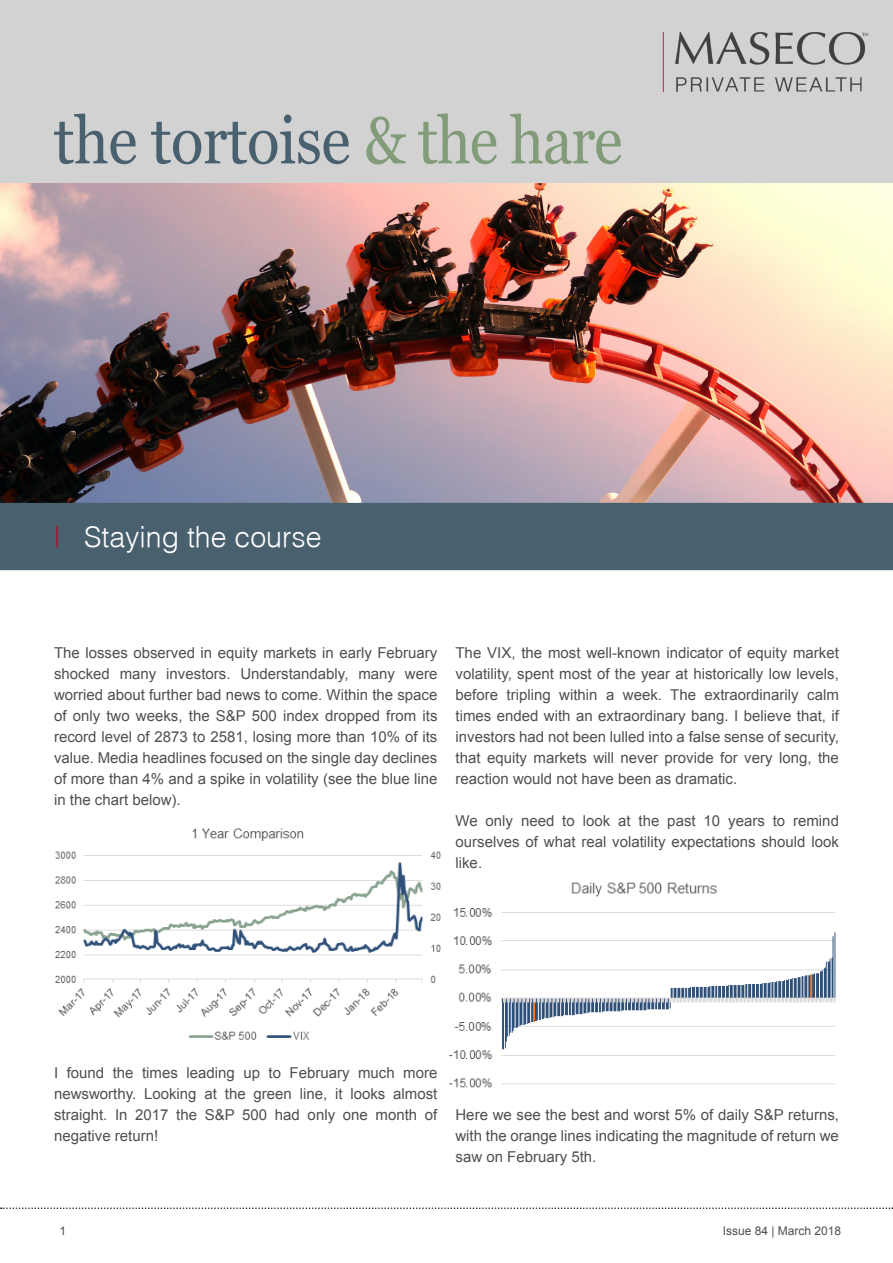
<style>
.page{position:relative;width:893px;height:1263px;background:#fff}
.page>*{position:absolute;margin:0;border:0;box-sizing:border-box;transform-origin:0 0}
.t1{font:66px "Georgia";letter-spacing:-.01em;color:#49606e;scale:.91 1}
.t2{font:300 28.5px "Helvetica";color:#fff}
.t3{font:15px/21px "Arial";color:#4f4f4f;text-align:justify}
.t4{font:12px "Arial";color:#4f4f4f}
.s1{color:#829c79}
.s2{color:#9e1a30}
</style>
<div class="page">
<img style="left:0;top:183px;width:893px;height:320px">
<div style="left:0;top:0;width:893px;height:183px;background:#d2d2d2"></div>
<svg style="left:1px;top:1207px;width:892px;height:2px"></svg>
<div style="left:0;top:503px;width:893px;height:67px;background:#49606e"></div>
<img style="left:55px;top:828px;width:386px;height:212px">
<img style="left:449px;top:882px;width:387px;height:206px">
<p class="t1" style="left:54px;top:101px;width:626px">the tortoise <span class="s1">&amp; the hare</span></p>
<p class="t2" style="left:54px;top:519px;width:269px"><span class="s2">|</span> Staying the course</p>
<p class="t3" style="left:54px;top:643px;width:385px">The losses observed in equity markets in early February shocked many investors. Understandably, many were worried about further bad news to come. Within the space of only two weeks, the S&amp;P 500 index dropped from its record level of 2873 to 2581, losing more than 10% of its value. Media headlines focused on the single day declines of more than 4% and a spike in volatility (see the blue line in the chart below).</p>
<p class="t3" style="left:455px;top:643px;width:385px">The VIX, the most well-known indicator of equity market volatility, spent most of the year at historically low levels, before tripling within a week. The extraordinarily calm times ended with an extraordinary bang. I believe that, if investors had not been lulled into a false sense of security, that equity markets will never provide for very long, the reaction would not have been as dramatic.</p>
<p class="t3" style="left:455px;top:811px;width:385px">We only need to look at the past 10 years to remind ourselves of what real volatility expectations should look like.</p>
<p class="t3" style="left:54px;top:1063px;width:385px">I found the times leading up to February much more newsworthy. Looking at the green line, it looks almost straight. In 2017 the S&amp;P 500 had only one month of negative return!</p>
<p class="t3" style="left:455px;top:1105px;width:385px">Here we see the best and worst 5% of daily S&amp;P returns, with the orange lines indicating the magnitude of return we saw on February 5th.</p>
<p class="t4" style="left:60px;top:1223px;width:8px">1</p>
<p class="t4" style="left:723px;top:1223px;width:120px">Issue 84 | March 2018</p>
</div>
